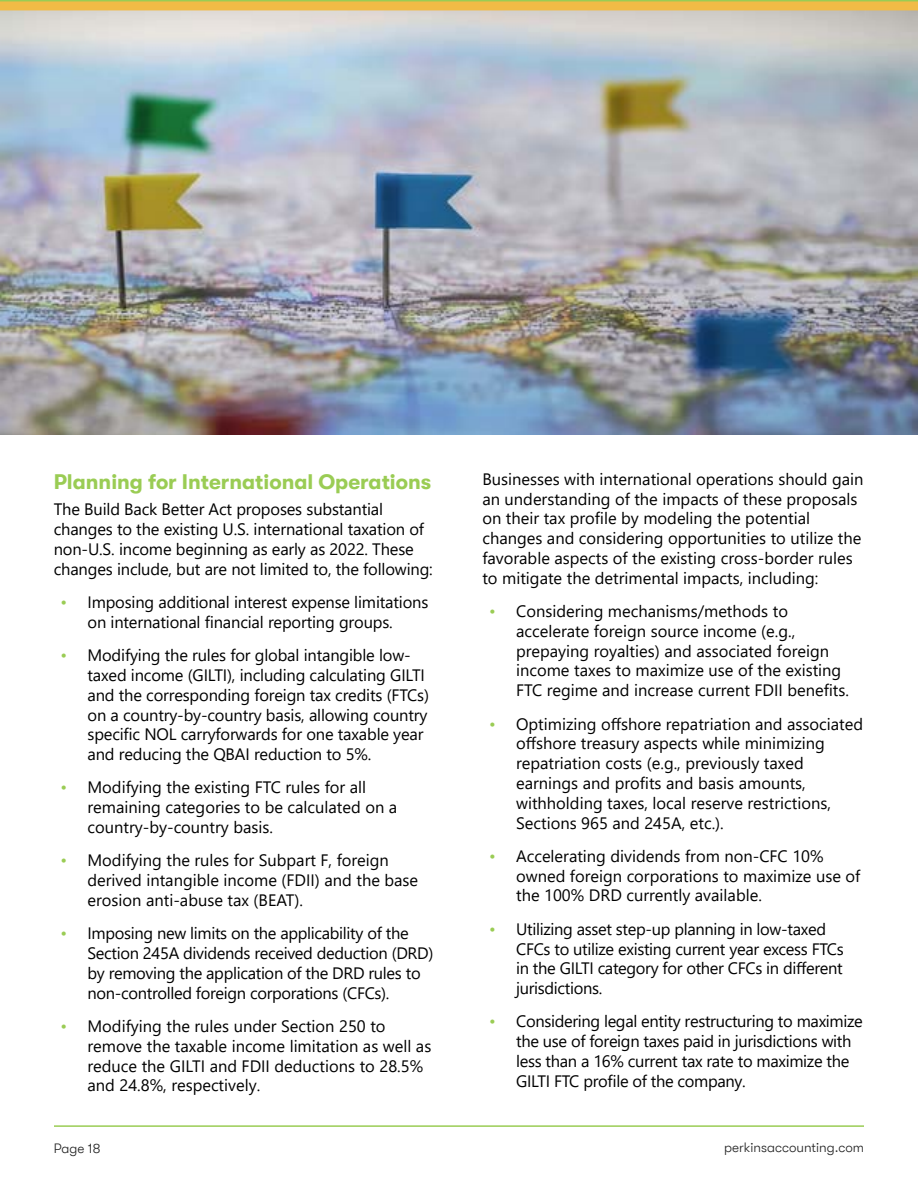
<style>
.page{position:relative;width:918px;height:1188px;background:#fff}
.page>*{position:absolute;margin:0;border:0;box-sizing:border-box;transform-origin:0 0}
.t1{font:700 21px "GT Walsheim";color:#9acc54}
.t2{font:16.5px/19.8px "Segoe UI";color:#000}
.t3{font:16.5px/19.8px "Segoe UI";letter-spacing:-.02em;color:#000}
.t4{font:300 13.5px "GT Walsheim";color:#212121}
.s1{color:#9acc54}
</style>
<div class="page">
<div style="left:0;top:0;width:918px;height:10px;background:#9acc54"></div>
<hr style="left:54px;top:1125px;width:810px;height:2px;background:#9acc54">
<img style="left:0;top:10px;width:918px;height:424px">
<div style="left:0;top:1px;width:918px;height:9px;background:#f1bb46"></div>
<p class="t1" style="left:54px;top:473px;width:379px">Planning for International Operations</p>
<p class="t2" style="left:54px;top:498px;width:381px">The Build Back Better Act proposes substantial changes to the existing U.S. international taxation of non-U.S. income beginning as early as 2022. These changes include, but are not limited to, the following:</p>
<p class="t2" style="left:61px;top:591px;width:369px;text-align:center"><span class="s1">•</span> Imposing additional interest expense limitations on international financial reporting groups.</p>
<p class="t2" style="left:88px;top:644px;width:343px;text-indent:-27px"><span class="s1">•</span> Modifying the rules for global intangible low&shy;taxed income (GILTI), including calculating GILTI and the corresponding foreign tax credits (FTCs) on a country-by-country basis, allowing country specific NOL carryforwards for one taxable year and reducing the QBAI reduction to 5%.</p>
<p class="t2" style="left:88px;top:776px;width:311px;text-indent:-27px"><span class="s1">•</span> Modifying the existing FTC rules for all remaining categories to be calculated on a country-by-country basis.</p>
<p class="t2" style="left:88px;top:849px;width:332px;text-indent:-27px"><span class="s1">•</span> Modifying the rules for Subpart F, foreign derived intangible income (FDII) and the base erosion anti-abuse tax (BEAT).</p>
<p class="t3" style="left:88px;top:925px;width:347px;text-indent:-27px"><span class="s1">•</span> Imposing new limits on the applicability of the Section 245A dividends received deduction (DRD) by removing the application of the DRD rules to non-controlled foreign corporations (CFCs).</p>
<p class="t2" style="left:88px;top:1015px;width:345px;text-indent:-27px"><span class="s1">•</span> Modifying the rules under Section 250 to remove the taxable income limitation as well as reduce the GILTI and FDII deductions to 28.5% and 24.8%, respectively.</p>
<p class="t2" style="left:482px;top:468px;width:383px">Businesses with international operations should gain an understanding of the impacts of these proposals on their tax profile by modeling the potential changes and considering opportunities to utilize the favorable aspects of the existing cross-border rules to mitigate the detrimental impacts, including:</p>
<p class="t2" style="left:516px;top:600px;width:335px;text-indent:-27px"><span class="s1">•</span> Considering mechanisms/methods to accelerate foreign source income (e.g., prepaying royalties) and associated foreign income taxes to maximize use of the existing FTC regime and increase current FDII benefits.</p>
<p class="t2" style="left:516px;top:712px;width:349px;text-indent:-27px"><span class="s1">•</span> Optimizing offshore repatriation and associated offshore treasury aspects while minimizing repatriation costs (e.g., previously taxed earnings and profits and basis amounts, withholding taxes, local reserve restrictions, Sections 965 and 245A, etc.).</p>
<p class="t2" style="left:516px;top:845px;width:346px;text-indent:-27px"><span class="s1">•</span> Accelerating dividends from non-CFC 10% owned foreign corporations to maximize use of the 100% DRD currently available.</p>
<p class="t3" style="left:516px;top:918px;width:329px;text-indent:-27px"><span class="s1">•</span> Utilizing asset step-up planning in low-taxed CFCs to utilize existing current year excess FTCs in the GILTI category for other CFCs in different jurisdictions.</p>
<p class="t3" style="left:516px;top:1010px;width:348px;text-indent:-27px"><span class="s1">•</span> Considering legal entity restructuring to maximize the use of foreign taxes paid in jurisdictions with less than a 16% current tax rate to maximize the GILTI FTC profile of the company.</p>
<p class="t4" style="left:54px;top:1142px;width:48px">Page 18</p>
<p class="t4" style="left:724px;top:1142px;width:141px">perkinsaccounting.com</p>
</div>
